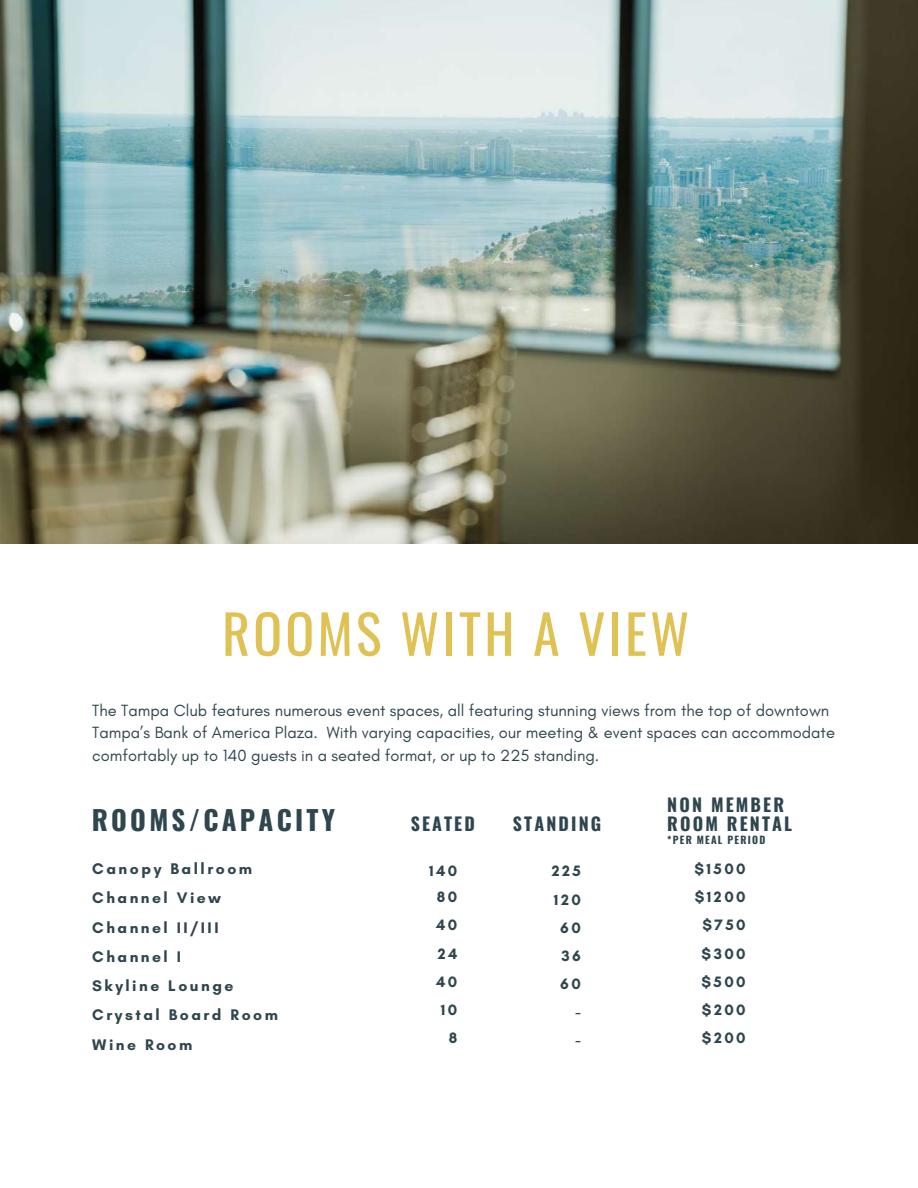
<style>
.page{position:relative;width:918px;height:1188px;background:#fff}
.page>*{position:absolute;margin:0;border:0;box-sizing:border-box;transform-origin:0 0}
.t1{font:53.7px "Oswald";letter-spacing:.06em;color:#dfc154}
.t2{font:700 27px "Oswald";letter-spacing:.12em;color:#2f464f}
.t3{font:700 17.85px/19.6px "Oswald";letter-spacing:.12em;color:#2f464f}
.t4{font:16.5px/22.5px "Glacial Indifference";color:#2f464f}
.t5{font:700 15.75px "Glacial Indifference";letter-spacing:.16em;color:#2f464f}
.t6{font:700 15.6px/29.2px "Glacial Indifference";letter-spacing:.16em;color:#2f464f}
.t7{font:700 15.3px/28.2px "Glacial Indifference";letter-spacing:.16em;color:#2f464f;text-align:center}
.t8{font:700 10.2px "Oswald";letter-spacing:.12em;color:#2f464f}
</style>
<div class="page">
<img style="left:0;top:0;width:917px;height:543px">
<h1 class="t1" style="left:222px;top:592px;width:469px">ROOMS WITH A VIEW</h1>
<p class="t4" style="left:92px;top:699px;width:744px">The Tampa Club features numerous event spaces, all featuring stunning views from the top of downtown<br>Tampa’s Bank of America Plaza. With varying capacities, our meeting &amp; event spaces can accommodate comfortably up to 140 guests in a seated format, or up to 225 standing.</p>
<h2 class="t2" style="left:92px;top:799px;width:245px">ROOMS/CAPACITY</h2>
<p class="t5" style="left:92px;top:859px;width:162px">Canopy Ballroom</p>
<p class="t6" style="left:92px;top:883px;width:187px">Channel View<br>Channel II/III<br>Channel I<br>Skyline Lounge<br>Crystal Board Room<br>Wine Room</p>
<p class="t3" style="left:411px;top:813px;width:66px">SEATED</p>
<p class="t3" style="left:513px;top:813px;width:90px">STANDING</p>
<p class="t3" style="left:667px;top:794px;width:126px">NON MEMBER<br>ROOM RENTAL</p>
<p class="t8" style="left:667px;top:832px;width:100px">*PER MEAL PERIOD</p>
<p class="t7" style="left:429px;top:858px;width:30px;line-height:25.8px">140<br>80</p>
<p class="t7" style="left:436px;top:911px;width:23px;text-align:right">40<br>24<br>40<br>10<br>8</p>
<p class="t7" style="left:552px;top:857px;width:31px;text-align:right">225<br>120<br>60<br>36<br>60 -<br>-</p>
<p class="t7" style="left:694px;top:855px;width:53px">$1500 $1200 $750 $300 $500 $200 $200</p>
</div>
